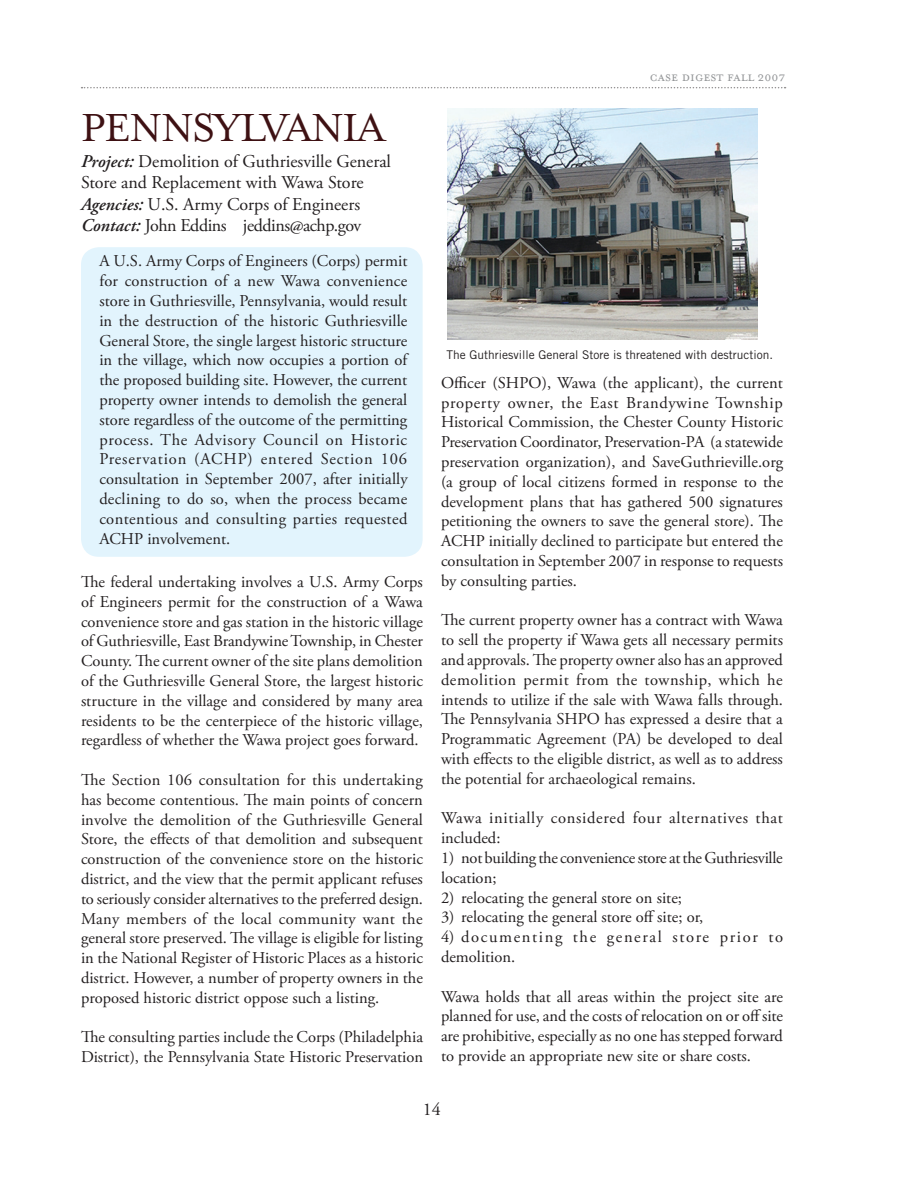
<style>
.page{position:relative;width:918px;height:1188px;background:#fff}
.page>*{position:absolute;margin:0;border:0;box-sizing:border-box;transform-origin:0 0}
.t1{font:45px "Mrs Eaves Small Caps";letter-spacing:-.025em;color:#3e1113}
.t2{font:18px/21.6px "Adobe Garamond Pro";color:#231f20}
.t3{font:18px "Adobe Garamond Pro";letter-spacing:-.025em;color:#231f20}
.Box_text{font:16.5px/19.8px "Adobe Garamond Pro";color:#231f20;text-align:justify}
.Box_text-2{font:16.5px/19.8px "Adobe Garamond Pro";letter-spacing:.04em;color:#231f20}
.Box_text-3{font:16.5px/19.8px "Adobe Garamond Pro";letter-spacing:.1em;color:#231f20}
.t4{font:15px "Mrs Eaves Small Caps";color:#949698}
.t5{font:12px "Trade Gothic LT Std";color:#231f20}
.s1{font-weight:600;font-style:italic}
</style>
<div class="page">
<svg style="left:82px;top:87px;width:704px;height:1px"></svg>
<div style="left:81px;top:247px;width:342px;height:310px;background:#e2f4fd;border-radius:18px"></div>
<img style="left:447px;top:108px;width:311px;height:231px">
<p class="t1" style="left:81px;top:104px;width:51px">PENNS</p>
<p class="t1" style="left:213px;top:104px;width:99px">YLVANIA</p>
<p class="t2" style="left:81px;top:151px;width:312px"><span class="s1">Project:</span> Demolition of Guthriesville General<br>Store and Replacement with Wawa Store<br><span class="s1">Agencies:</span> U.S. Army Corps of Engineers</p>
<p class="t3" style="left:81px;top:215px;width:282px"><span class="s1">Contact:</span> John Eddins jeddins@achp.gov</p>
<p class="Box_text" style="left:99px;top:252px;width:310px">A U.S. Army Corps of Engineers (Corps) permit for construction of a new Wawa convenience store in Guthriesville, Pennsylvania, would result in the destruction of the historic Guthriesville General Store, the single largest historic structure in the village, which now occupies a portion of the proposed building site. However, the current property owner intends to demolish the general store regardless of the outcome of the permitting process. The Advisory Council on Historic Preservation (ACHP) entered Section 106 consultation in September 2007, after initially declining to do so, when the process became contentious and consulting parties requested ACHP involvement.</p>
<p class="Box_text" style="left:81px;top:572px;width:343px">The federal undertaking involves a U.S. Army Corps of Engineers permit for the construction of a Wawa convenience store and gas station in the historic village of Guthriesville, East Brandywine Township, in Chester County. The current owner of the site plans demolition of the Guthriesville General Store, the largest historic structure in the village and considered by many area residents to be the centerpiece of the historic village, regardless of whether the Wawa project goes forward.</p>
<p class="Box_text" style="left:81px;top:770px;width:344px">The Section 106 consultation for this undertaking has become contentious. The main points of concern involve the demolition of the Guthriesville General Store, the effects of that demolition and subsequent construction of the convenience store on the historic district, and the view that the permit applicant refuses to seriously consider alternatives to the preferred design.<br>Many members of the local community want the general store preserved. The village is eligible for listing in the National Register of Historic Places as a historic district. However, a number of property owners in the proposed historic district oppose such a listing.</p>
<p class="Box_text" style="left:81px;top:1028px;width:344px">The consulting parties include the Corps (Philadelphia<br>District), the Pennsylvania State Historic Preservation</p>
<p class="t4" style="left:650px;top:69px;width:137px">CASE DIGEST FALL 2007</p>
<p class="t5" style="left:447px;top:347px;width:328px">The Guthriesville General Store is threatened with destruction.</p>
<p class="Box_text" style="left:441px;top:373px;width:344px">Officer (SHPO), Wawa (the applicant), the current property owner, the East Brandywine Township Historical Commission, the Chester County Historic Preservation Coordinator, Preservation-PA (a statewide preservation organization), and SaveGuthrieville.org (a group of local citizens formed in response to the development plans that has gathered 500 signatures petitioning the owners to save the general store). The ACHP initially declined to participate but entered the consultation in September 2007 in response to requests by consulting parties.</p>
<p class="Box_text" style="left:441px;top:611px;width:344px">The current property owner has a contract with Wawa to sell the property if Wawa gets all necessary permits and approvals. The property owner also has an approved demolition permit from the township, which he intends to utilize if the sale with Wawa falls through.<br>The Pennsylvania SHPO has expressed a desire that a Programmatic Agreement (PA) be developed to deal with effects to the eligible district, as well as to address the potential for archaeological remains.</p>
<p class="Box_text-2" style="left:441px;top:809px;width:344px">Wawa initially considered four alternatives that included:</p>
<p class="Box_text" style="left:441px;top:849px;width:343px">1) not building the convenience store at the Guthriesville location;</p>
<p class="Box_text" style="left:441px;top:888px;width:243px">2) relocating the general store on site;</p>
<p class="Box_text" style="left:441px;top:908px;width:264px">3) relocating the general store off site; or,</p>
<p class="Box_text-3" style="left:441px;top:928px;width:344px">4) documenting the general store prior to demolition.</p>
<p class="Box_text" style="left:441px;top:987px;width:344px">Wawa holds that all areas within the project site are planned for use, and the costs of relocation on or off site are prohibitive, especially as no one has stepped forward to provide an appropriate new site or share costs.</p>
<p class="t2" style="left:423px;top:1099px;width:19px">14</p>
</div>
